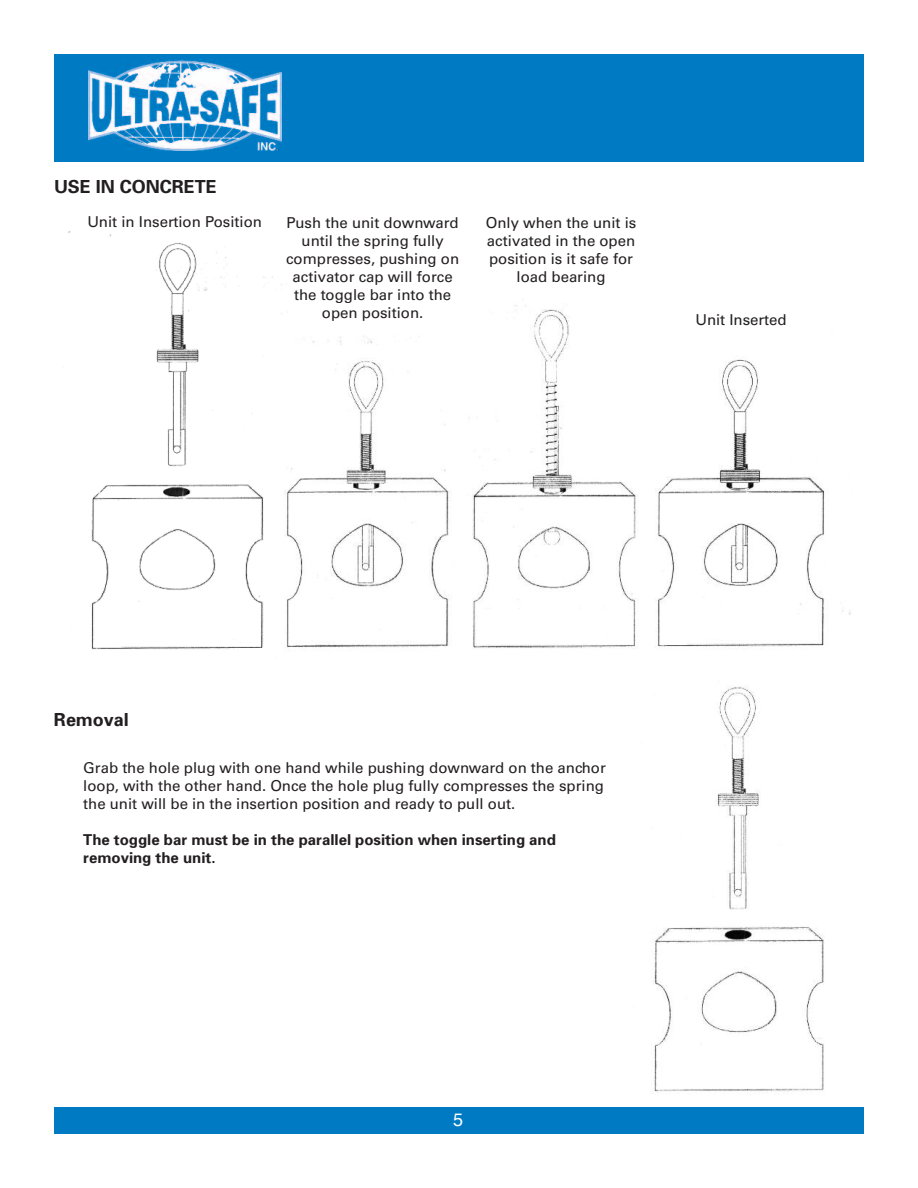
<style>
.page{position:relative;width:918px;height:1188px;background:#fff}
.page>*{position:absolute;margin:0;border:0;box-sizing:border-box;transform-origin:0 0}
.t1{font:700 18px "Univers";color:#231f20}
.t2{font:18px "Helvetica";color:#fff}
.t3{font:15px/18px "Univers";color:#231f20;text-align:center}
.t4{font:700 15px/18px "Univers";color:#231f20}
</style>
<div class="page">
<div style="left:54px;top:54px;width:810px;height:108px;background:#007bc3"></div>
<img style="left:88px;top:60px;width:193px;height:91px">
<div style="left:54px;top:1107px;width:810px;height:27px;background:#007bc3"></div>
<img style="left:68px;top:231px;width:214px;height:427px">
<img style="left:279px;top:335px;width:171px;height:323px">
<img style="left:656px;top:359px;width:195px;height:288px">
<img style="left:654px;top:686px;width:170px;height:406px">
<img style="left:472px;top:305px;width:164px;height:343px">
<p class="t1" style="left:54px;top:180px;width:164px">USE IN CONCRETE</p>
<p class="t3" style="left:87px;top:214px;width:176px">Unit in Insertion Position</p>
<p class="t3" style="left:286px;top:215px;width:175px">Push the unit downward until the spring fully compresses, pushing on activator cap will force the toggle bar into the open position.</p>
<p class="t3" style="left:486px;top:215px;width:152px">Only when the unit is activated in the open position is it safe for load bearing</p>
<p class="t3" style="left:695px;top:312px;width:93px">Unit Inserted</p>
<p class="t1" style="left:54px;top:713px;width:76px">Removal</p>
<p class="t3" style="left:83px;top:760px;width:524px;text-align:left">Grab the hole plug with one hand while pushing downward on the anchor loop, with the other hand. Once the hole plug fully compresses the spring the unit will be in the insertion position and ready to pull out.</p>
<p class="t4" style="left:83px;top:832px;width:474px">The toggle bar must be in the parallel position when inserting and removing the unit.</p>
<p class="t2" style="left:453px;top:1112px;width:12px">5</p>
</div>
